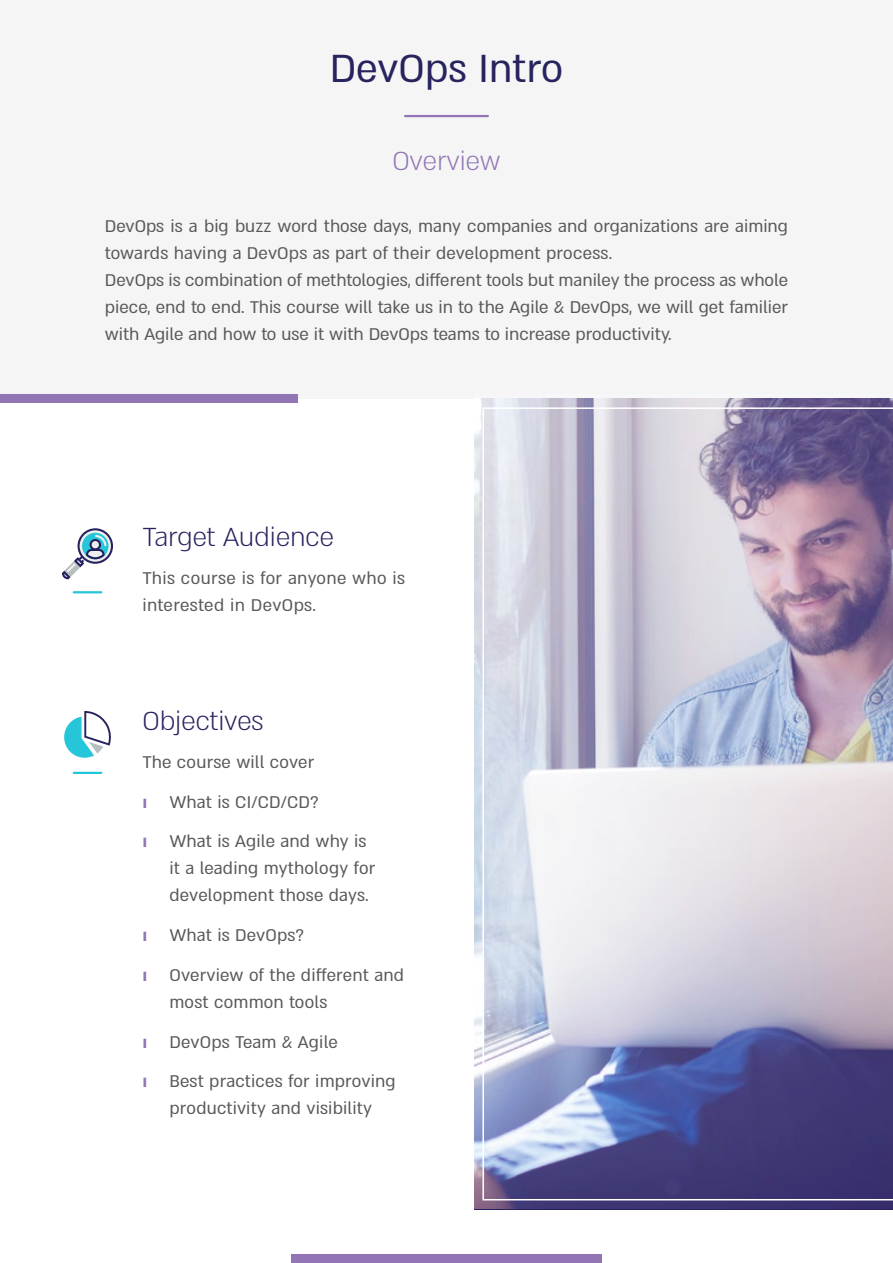
<style>
.page{position:relative;width:893px;height:1263px;background:#fff}
.page>*{position:absolute;margin:0;border:0;box-sizing:border-box;transform-origin:0 0}
.t1{font:45px "Almoni Neue DL4.0 AAA";color:#27235e}
.t2{font:300 30px "Almoni Neue DL4.0 AAA";color:#27235e}
.t3{font:300 30px "Almoni Neue DL4.0 AAA";color:#9175b5}
.t4{font:19.5px/27px "Almoni Neue DL4.0 AAA";color:#58595b}
.t5{font:19.5px/27px "Almoni Neue DL4.0 AAA";letter-spacing:.02em;color:#58595b}
.s1{font-weight:700;font-size:18px;color:#9175b5}
</style>
<div class="page">
<div style="left:0;top:0;width:893px;height:399px;background:#f5f5f5"></div>
<div style="left:291px;top:1254px;width:311px;height:9px;background:#9175b5"></div>
<div style="left:0;top:395px;width:298px;height:8px;background:#9175b5"></div>
<hr style="left:405px;top:115px;width:83px;height:2px;background:#9175b5">
<hr style="left:74px;top:591px;width:27px;height:2px;background:#26c6da">
<svg style="left:62px;top:528px;width:51px;height:51px"></svg>
<hr style="left:74px;top:772px;width:27px;height:2px;background:#26c6da">
<svg style="left:64px;top:711px;width:47px;height:47px"></svg>
<svg style="left:474px;top:398px;width:419px;height:812px;background:#b1aec6"></svg>
<h1 class="t1" style="left:330px;top:33px;width:235px">DevOps Intro</h1>
<h2 class="t3" style="left:392px;top:137px;width:110px">Overview</h2>
<p class="t4" style="left:105px;top:212px;width:685px">DevOps is a big buzz word those days, many companies and organizations are aiming towards having a DevOps as part of their development process.<br>DevOps is combination of methtologies, different tools but maniley the process as whole piece, end to end. This course will take us in to the Agile &amp; DevOps, we will get familier with Agile and how to use it with DevOps teams to increase productivity.</p>
<h2 class="t2" style="left:142px;top:514px;width:193px">Target Audience</h2>
<p class="t5" style="left:142px;top:564px;width:264px">This course is for anyone who is interested in DevOps.</p>
<h2 class="t2" style="left:142px;top:698px;width:123px">Objectives</h2>
<p class="t4" style="left:142px;top:742px;width:226px;line-height:39.8px">The course will cover<br><span class="s1">ו</span> What is CI/CD/CD?<br><span class="s1">ו</span> What is Agile and why is</p>
<p class="t4" style="left:169px;top:855px;width:207px">it a leading mythology for development those days.</p>
<p class="t4" style="left:142px;top:915px;width:263px;line-height:39.8px"><span class="s1">ו</span> What is DevOps?<br><span class="s1">ו</span> Overview of the different and</p>
<p class="t4" style="left:142px;top:982px;width:255px;line-height:39.8px;text-indent:27px">most common tools<br><span class="s1">ו</span> DevOps Team &amp; Agile<br><span class="s1">ו</span> Best practices for improving</p>
<p class="t4" style="left:169px;top:1095px;width:204px">productivity and visibility</p>
</div>
